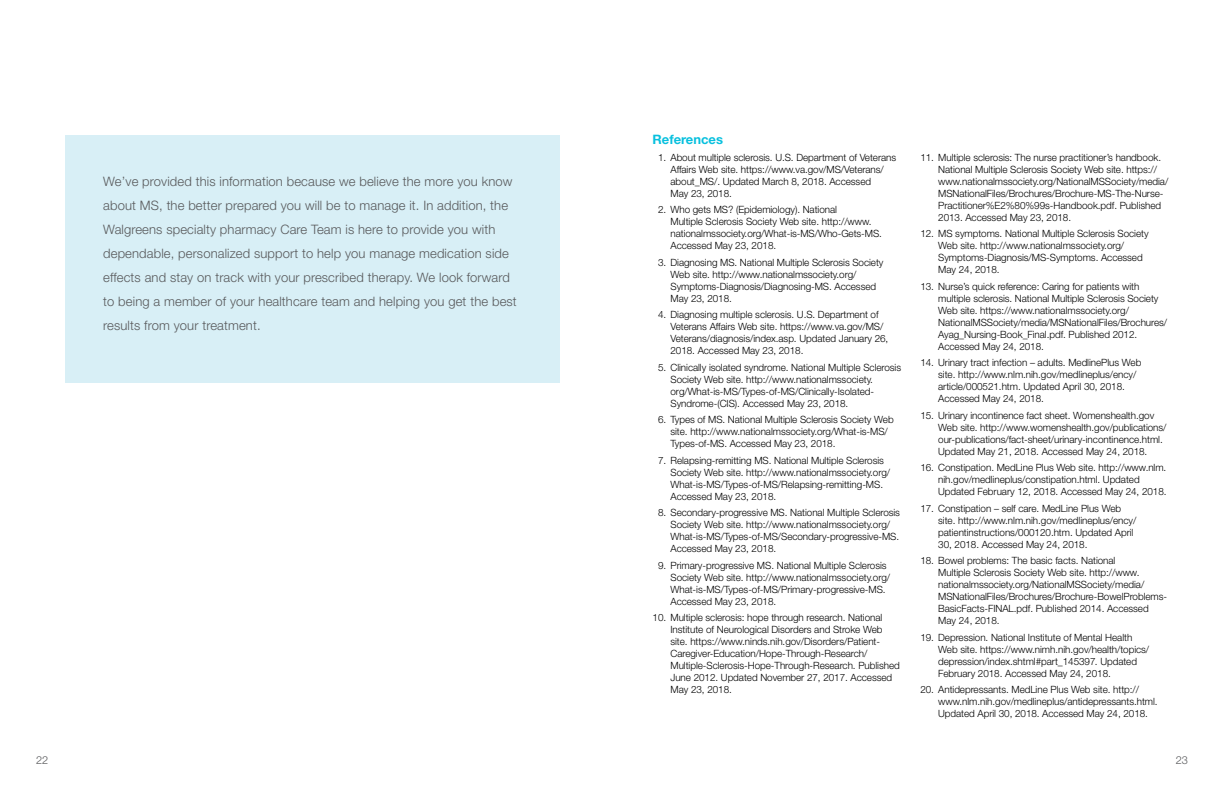
<style>
.page{position:relative;width:1224px;height:792px;background:#fff}
.page>*{position:absolute;margin:0;border:0;box-sizing:border-box;transform-origin:0 0}
.t1{font:300 13px/24px "Helvetica Neue LT Std";letter-spacing:.01em;color:#58595b}
.t2{font:700 13px "Helvetica Neue LT Std";color:#08c0de}
.t3{font:300 11px "Helvetica Neue LT Std";color:#58595b}
.t4{font:300 10px/12px "Helvetica Neue LT Std";letter-spacing:-.005em;color:#000}
</style>
<div class="page">
<div style="left:65px;top:135px;width:495px;height:247px;background:#d8eff6"></div>
<p class="t1" style="left:103px;top:169px;width:415px">We’ve provided this information because we believe the more you know about MS, the better prepared you will be to manage it. In addition, the Walgreens specialty pharmacy Care Team is here to provide you with dependable, personalized support to help you manage medication side effects and stay on track with your prescribed therapy. We look forward to being a member of your healthcare team and helping you get the best results from your treatment.</p>
<p class="t2" style="left:652px;top:132px;width:72px">References</p>
<p class="t4" style="left:670px;top:151px;width:227px;text-indent:-12px">1. About multiple sclerosis. U.S. Department of Veterans Affairs Web site. https://www.va.gov/MS/Veterans/ about_MS/. Updated March 8, 2018. Accessed<br>May 23, 2018.</p>
<p class="t4" style="left:670px;top:204px;width:213px;text-indent:-12px">2. Who gets MS? (Epidemiology). National<br>Multiple Sclerosis Society Web site. http://www. nationalmssociety.org/What-is-MS/Who-Gets-MS.<br>Accessed May 23, 2018.</p>
<p class="t4" style="left:670px;top:256px;width:215px;text-indent:-12px">3. Diagnosing MS. National Multiple Sclerosis Society Web site. http://www.nationalmssociety.org/ Symptoms-Diagnosis/Diagnosing-MS. Accessed May 23, 2018.</p>
<p class="t4" style="left:670px;top:309px;width:219px;text-indent:-12px">4. Diagnosing multiple sclerosis. U.S. Department of Veterans Affairs Web site. https://www.va.gov/MS/ Veterans/diagnosis/index.asp. Updated January 26, 2018. Accessed May 23, 2018.</p>
<p class="t4" style="left:670px;top:361px;width:232px;text-indent:-12px">5. Clinically isolated syndrome. National Multiple Sclerosis Society Web site. http://www.nationalmssociety. org/What-is-MS/Types-of-MS/Clinically-Isolated-Syndrome-(CIS). Accessed May 23, 2018.</p>
<p class="t4" style="left:670px;top:414px;width:225px;text-indent:-12px">6. Types of MS. National Multiple Sclerosis Society Web site. http://www.nationalmssociety.org/What-is-MS/<br>Types-of-MS. Accessed May 23, 2018.</p>
<p class="t4" style="left:670px;top:454px;width:221px;text-indent:-12px">7. Relapsing-remitting MS. National Multiple Sclerosis Society Web site. http://www.nationalmssociety.org/ What-is-MS/Types-of-MS/Relapsing-remitting-MS.<br>Accessed May 23, 2018.</p>
<p class="t4" style="left:670px;top:507px;width:231px;text-indent:-12px">8. Secondary-progressive MS. National Multiple Sclerosis Society Web site. http://www.nationalmssociety.org/ What-is-MS/Types-of-MS/Secondary-progressive-MS.<br>Accessed May 23, 2018.</p>
<p class="t4" style="left:670px;top:559px;width:221px;text-indent:-12px">9. Primary-progressive MS. National Multiple Sclerosis Society Web site. http://www.nationalmssociety.org/ What-is-MS/Types-of-MS/Primary-progressive-MS.<br>Accessed May 23, 2018.</p>
<p class="t4" style="left:670px;top:612px;width:231px;text-indent:-18px">10. Multiple sclerosis: hope through research. National Institute of Neurological Disorders and Stroke Web site. https://www.ninds.nih.gov/Disorders/Patient-Caregiver-Education/Hope-Through-Research/ Multiple-Sclerosis-Hope-Through-Research. Published June 2012. Updated November 27, 2017. Accessed May 23, 2018.</p>
<p class="t4" style="left:938px;top:151px;width:232px;text-indent:-18px">11. Multiple sclerosis: The nurse practitioner’s handbook.<br>National Multiple Sclerosis Society Web site. https:// www.nationalmssociety.org/NationalMSSociety/media/ MSNationalFiles/Brochures/Brochure-MS-The-Nurse-Practitioner%E2%80%99s-Handbook.pdf. Published 2013. Accessed May 23, 2018.</p>
<p class="t4" style="left:938px;top:228px;width:212px;text-indent:-18px">12. MS symptoms. National Multiple Sclerosis Society Web site. http://www.nationalmssociety.org/ Symptoms-Diagnosis/MS-Symptoms. Accessed May 24, 2018.</p>
<p class="t4" style="left:938px;top:280px;width:230px;text-indent:-18px">13. Nurse’s quick reference: Caring for patients with multiple sclerosis. National Multiple Sclerosis Society Web site. https://www.nationalmssociety.org/ NationalMSSociety/media/MSNationalFiles/Brochures/ Ayag_Nursing-Book_Final.pdf. Published 2012.<br>Accessed May 24, 2018.</p>
<p class="t4" style="left:938px;top:357px;width:205px;text-indent:-18px">14. Urinary tract infection – adults. MedlinePlus Web site. http://www.nlm.nih.gov/medlineplus/ency/ article/000521.htm. Updated April 30, 2018.<br>Accessed May 24, 2018.</p>
<p class="t4" style="left:938px;top:409px;width:230px;text-indent:-18px">15. Urinary incontinence fact sheet. Womenshealth.gov Web site. http://www.womenshealth.gov/publications/ our-publications/fact-sheet/urinary-incontinence.html.<br>Updated May 21, 2018. Accessed May 24, 2018.</p>
<p class="t4" style="left:938px;top:462px;width:230px;text-indent:-18px">16. Constipation. MedLine Plus Web site. http://www.nlm. nih.gov/medlineplus/constipation.html. Updated<br>Updated February 12, 2018. Accessed May 24, 2018.</p>
<p class="t4" style="left:938px;top:502px;width:200px;text-indent:-18px">17. Constipation – self care. MedLine Plus Web site. http://www.nlm.nih.gov/medlineplus/ency/ patientinstructions/000120.htm. Updated April 30, 2018. Accessed May 24, 2018.</p>
<p class="t4" style="left:938px;top:555px;width:230px;text-indent:-18px">18. Bowel problems: The basic facts. National<br>Multiple Sclerosis Society Web site. http://www. nationalmssociety.org/NationalMSSociety/media/ MSNationalFiles/Brochures/Brochure-BowelProblems-BasicFacts-FINAL.pdf. Published 2014. Accessed May 24, 2018.</p>
<p class="t4" style="left:938px;top:631px;width:213px;text-indent:-18px">19. Depression. National Institute of Mental Health Web site. https://www.nimh.nih.gov/health/topics/ depression/index.shtml#part_145397. Updated February 2018. Accessed May 24, 2018.</p>
<p class="t4" style="left:938px;top:684px;width:221px;text-indent:-18px">20. Antidepressants. MedLine Plus Web site. http:// www.nlm.nih.gov/medlineplus/antidepressants.html.<br>Updated April 30, 2018. Accessed May 24, 2018.</p>
<p class="t3" style="left:36px;top:753px;width:14px">22</p>
<p class="t3" style="left:1176px;top:753px;width:14px">23</p>
</div>
